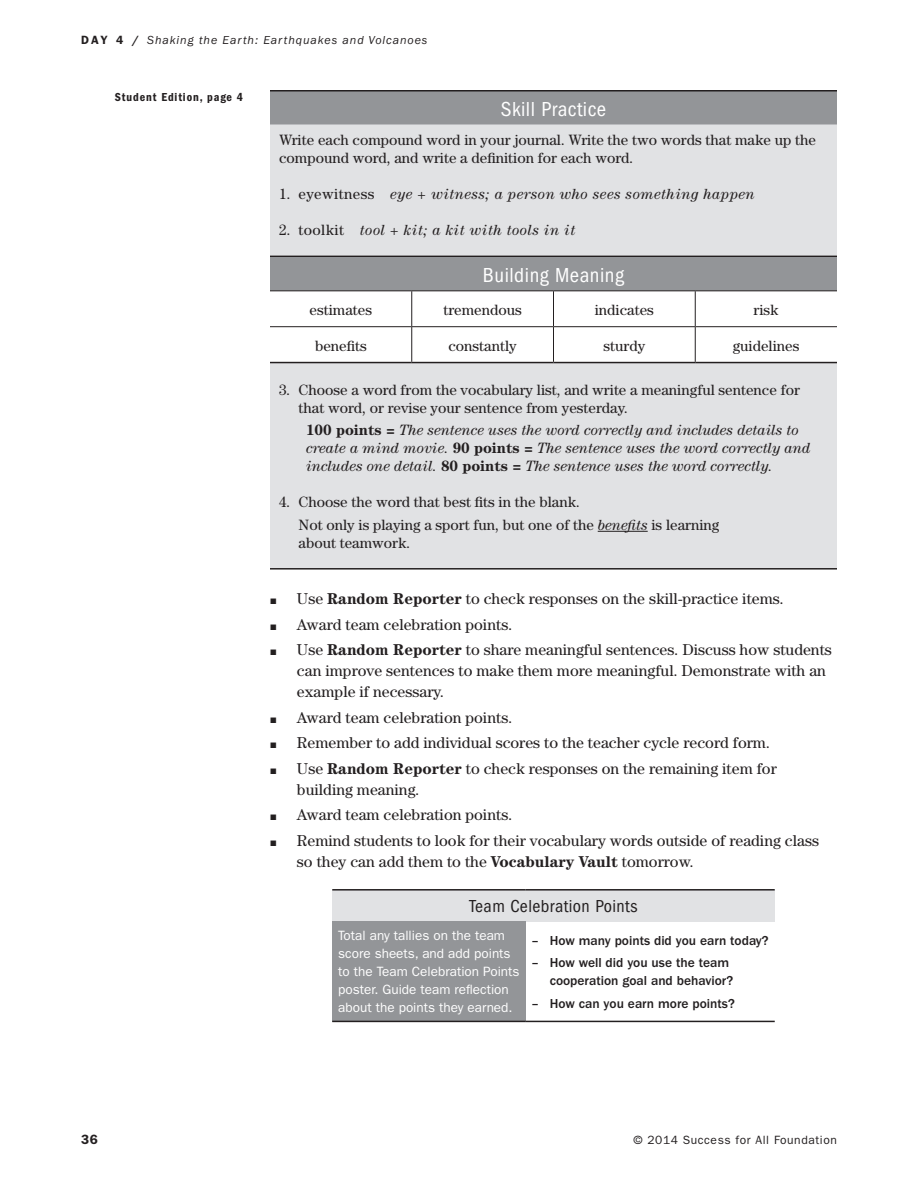
<style>
.page{position:relative;width:918px;height:1188px;background:#fff}
.page>*{position:absolute;margin:0;border:0;box-sizing:border-box;transform-origin:0 0}
.t1{font:condensed 21px "Franklin Gothic";letter-spacing:.025em;color:#fff}
.t2{font:condensed 18px "Franklin Gothic";letter-spacing:.025em;color:#231f20}
.t3{font:15.75px/25.5px "Century";color:#231f20}
.t4{font:15px/18px "Century";color:#231f20}
.t5{font:italic 15px/18px "Century";color:#231f20}
.t6{font:italic 15px "Century";letter-spacing:.025em;color:#231f20}
.t7{font:13.5px/18px "Franklin Gothic";color:#fff}
.t8{font:500 13.5px/18px "Franklin Gothic";color:#231f20;text-align:right}
.t9{font:600 13.5px "Franklin Gothic";color:#231f20}
.t10{font:italic 12px "Franklin Gothic";letter-spacing:.075em;color:#231f20}
.t11{font:12px "Franklin Gothic";letter-spacing:.05em;color:#231f20}
.t12{font:600 condensed 12px "Franklin Gothic";letter-spacing:.075em;color:#231f20}
.s1{font-weight:600;font-style:normal}
.s2{font-style:normal}
.s3{font-weight:700;font-style:normal}
.s4{font-style:italic}
.s5{font-weight:700}
</style>
<div class="page">
<div style="left:270px;top:91px;width:567px;height:33px;background:#939598"></div>
<div style="left:270px;top:124px;width:567px;height:444px;background:#e1e2e4"></div>
<hr style="left:270px;top:90px;width:567px;height:2px;background:#231f20">
<hr style="left:270px;top:256px;width:567px;height:1px;background:#231f20">
<hr style="left:270px;top:568px;width:567px;height:2px;background:#231f20">
<hr style="left:598px;top:531px;width:50px;height:1px;background:#231f20">
<div style="left:270px;top:257px;width:567px;height:34px;background:#939598"></div>
<svg style="left:270px;top:291px;width:567px;height:71px"></svg>
<hr style="left:270px;top:290px;width:142px;height:1px;background:#231f20">
<hr style="left:412px;top:290px;width:142px;height:1px;background:#231f20">
<hr style="left:411px;top:291px;width:1px;height:35px;background:#231f20">
<hr style="left:554px;top:290px;width:141px;height:1px;background:#231f20">
<hr style="left:553px;top:291px;width:1px;height:35px;background:#231f20">
<hr style="left:695px;top:290px;width:142px;height:1px;background:#231f20">
<hr style="left:695px;top:291px;width:1px;height:35px;background:#231f20">
<hr style="left:270px;top:326px;width:142px;height:1px;background:#231f20">
<hr style="left:270px;top:362px;width:142px;height:1px;background:#231f20">
<hr style="left:412px;top:326px;width:142px;height:1px;background:#231f20">
<hr style="left:411px;top:327px;width:1px;height:35px;background:#231f20">
<hr style="left:412px;top:362px;width:142px;height:1px;background:#231f20">
<hr style="left:554px;top:326px;width:141px;height:1px;background:#231f20">
<hr style="left:553px;top:327px;width:1px;height:35px;background:#231f20">
<hr style="left:554px;top:362px;width:141px;height:1px;background:#231f20">
<hr style="left:695px;top:326px;width:142px;height:1px;background:#231f20">
<hr style="left:695px;top:327px;width:1px;height:35px;background:#231f20">
<hr style="left:695px;top:362px;width:142px;height:1px;background:#231f20">
<div style="left:332px;top:890px;width:443px;height:31px;background:#e1e2e4"></div>
<div style="left:332px;top:921px;width:194px;height:100px;background:#939598"></div>
<hr style="left:332px;top:889px;width:194px;height:2px;background:#231f20">
<hr style="left:526px;top:889px;width:249px;height:2px;background:#231f20">
<hr style="left:332px;top:1021px;width:194px;height:1px;background:#231f20">
<hr style="left:526px;top:1021px;width:249px;height:1px;background:#231f20">
<p class="t10" style="left:81px;top:33px;width:348px"><span class="s1">Day 4 /</span> Shaking the Earth: Earthquakes and Volcanoes</p>
<p class="t12" style="left:115px;top:91px;width:130px">Student Edition, page 4</p>
<h1 class="t1" style="left:501px;top:97px;width:107px">Skill Practice</h1>
<p class="t4" style="left:279px;top:131px;width:538px">Write each compound word in your journal. Write the two words that make up the compound word, and write a definition for each word.</p>
<p class="t6" style="left:279px;top:186px;width:477px"><span class="s2">1. eyewitness</span> eye + witness; a person who sees something happen</p>
<p class="t6" style="left:279px;top:222px;width:298px"><span class="s2">2. toolkit</span> tool + kit; a kit with tools in it</p>
<h1 class="t1" style="left:483px;top:263px;width:143px">Building Meaning</h1>
<p class="t4" style="left:310px;top:300px;width:64px">estimates</p>
<p class="t4" style="left:443px;top:300px;width:80px">tremendous</p>
<p class="t4" style="left:595px;top:300px;width:61px">indicates</p>
<p class="t4" style="left:754px;top:300px;width:27px">risk</p>
<p class="t4" style="left:315px;top:336px;width:53px">benefits</p>
<p class="t4" style="left:448px;top:336px;width:70px">constantly</p>
<p class="t4" style="left:604px;top:336px;width:43px">sturdy</p>
<p class="t4" style="left:733px;top:336px;width:68px">guidelines</p>
<p class="t4" style="left:299px;top:380px;width:503px;text-indent:-20px">3. Choose a word from the vocabulary list, and write a meaningful sentence for that word, or revise your sentence from yesterday.</p>
<p class="t5" style="left:306px;top:421px;width:506px"><span class="s3">100 points =</span> The sentence uses the word correctly and includes details to create a mind movie. <span class="s3">90 points =</span> The sentence uses the word correctly and includes one detail. <span class="s3">80 points =</span> The sentence uses the word correctly.</p>
<p class="t4" style="left:299px;top:491px;width:422px;line-height:22.5px;text-indent:-20px">4. Choose the word that best fits in the blank.<br>Not only is playing a sport fun, but one of the <span class="s4">benefits</span> is learning</p>
<p class="t4" style="left:299px;top:533px;width:113px">about teamwork.</p>
<p class="t3" style="left:297px;top:586px;width:536px">Use <span class="s5">Random Reporter</span> to check responses on the skill‑practice items.<br>Award team celebration points.<br>Use <span class="s5">Random Reporter</span> to share meaningful sentences. Discuss how students</p>
<p class="t3" style="left:297px;top:660px;width:530px;line-height:21px">can improve sentences to make them more meaningful. Demonstrate with an example if necessary.</p>
<p class="t3" style="left:297px;top:704px;width:481px">Award team celebration points.<br>Remember to add individual scores to the teacher cycle record form.<br>Use <span class="s5">Random Reporter</span> to check responses on the remaining item for</p>
<p class="t3" style="left:297px;top:776px;width:524px">building meaning.<br>Award team celebration points.<br>Remind students to look for their vocabulary words outside of reading class</p>
<p class="t3" style="left:297px;top:848px;width:398px">so they can add them to the <span class="s5">Vocabulary Vault</span> tomorrow.</p>
<p class="t2" style="left:470px;top:896px;width:169px">Team Celebration Points</p>
<p class="t7" style="left:338px;top:927px;width:183px">Total any tallies on the team score sheets, and add points to the Team Celebration Points poster. Guide team reflection about the points they earned.</p>
<p class="t8" style="left:532px;top:932px;width:238px">– How many points did you earn today?</p>
<p class="t8" style="left:532px;top:954px;width:203px">– How well did you use the team cooperation goal and behavior?</p>
<p class="t8" style="left:532px;top:995px;width:205px">– How can you earn more points?</p>
<p class="t9" style="left:81px;top:1132px;width:18px">36</p>
<p class="t11" style="left:633px;top:1133px;width:205px">© 2014 Success for All Foundation</p>
</div>
